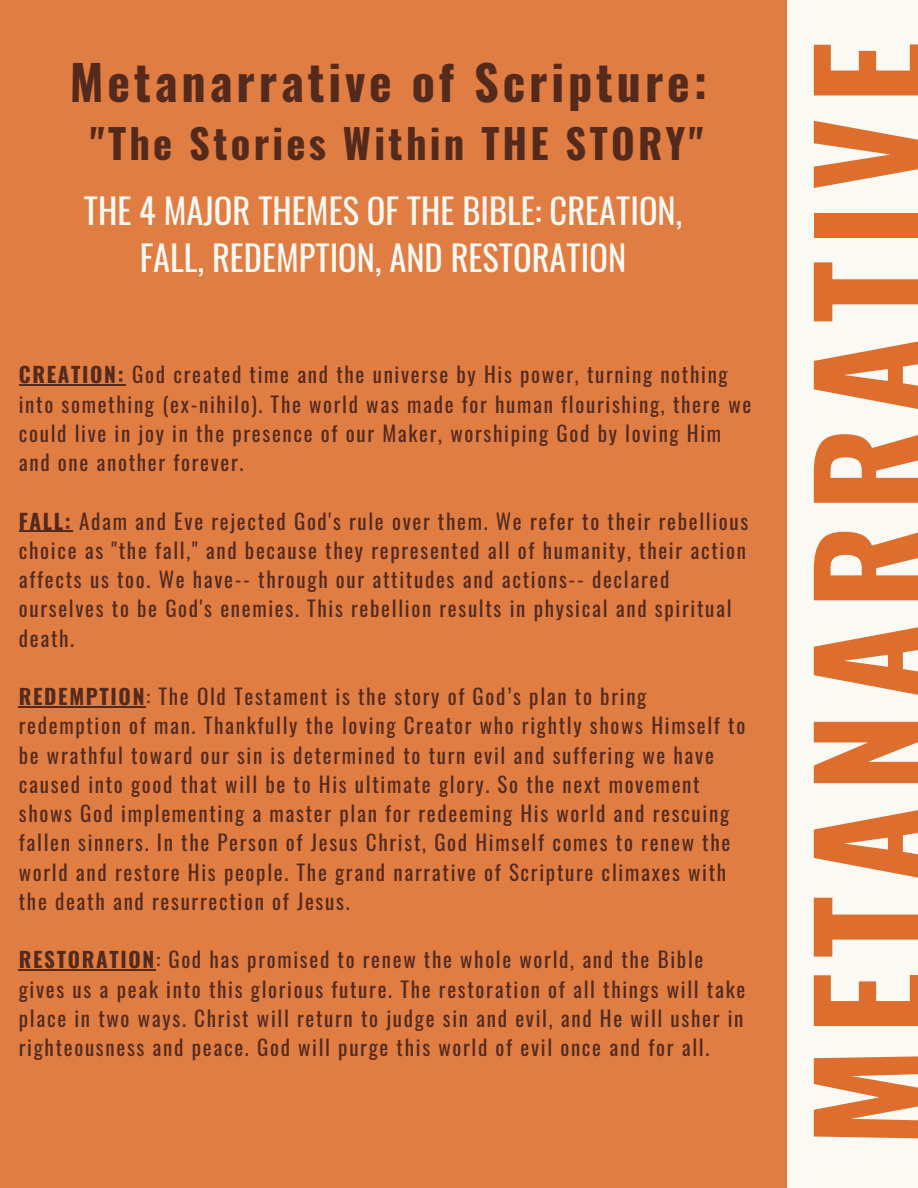
<style>
.page{position:relative;width:918px;height:1188px;background:#fbf9f3}
.page>*{position:absolute;margin:0;border:0;box-sizing:border-box;transform-origin:0 0}
.t1{font:700 139.35px "Oswald";letter-spacing:.1em;color:#dd6e2d}
.t2{font:700 48px "Oswald";letter-spacing:.08em;color:#542a1d}
.t3{font:700 40.5px "Oswald";letter-spacing:.08em;color:#542a1d}
.t4{font:34.5px/47.2px "Oswald";color:#fbf9f3;text-align:center}
.t5{font:21px/29.2px "Oswald";letter-spacing:.08em;color:#542a1d}
.s1{font-weight:700}
</style>
<div class="page">
<div style="left:0;top:0;width:786px;height:1188px;background:#e07d43"></div>
<hr style="left:19px;top:384px;width:106px;height:2px;background:#542a1d">
<hr style="left:19px;top:531px;width:53px;height:1px;background:#542a1d">
<hr style="left:19px;top:706px;width:127px;height:1px;background:#542a1d">
<hr style="left:19px;top:969px;width:137px;height:2px;background:#542a1d">
<p class="t2" style="left:70px;top:45px;width:639px">Metanarrative of Scripture:</p>
<p class="t3" style="left:90px;top:111px;width:615px">"The Stories Within THE STORY"</p>
<p class="t4" style="left:84px;top:186px;width:600px">THE 4 MAJOR THEMES OF THE BIBLE: CREATION,<br>FALL, REDEMPTION, AND RESTORATION</p>
<p class="t5" style="left:19px;top:359px;width:734px"><span class="s1">CREATION:</span> God created time and the universe by His power, turning nothing into something (ex-nihilo). The world was made for human flourishing, there we could live in joy in the presence of our Maker, worshiping God by loving Him and one another forever.</p>
<p class="t5" style="left:19px;top:505px;width:731px"><span class="s1">FALL:</span> Adam and Eve rejected God's rule over them. We refer to their rebellious choice as "the fall," and because they represented all of humanity, their action affects us too. We have-- through our attitudes and actions-- declared ourselves to be God's enemies. This rebellion results in physical and spiritual death.</p>
<p class="t5" style="left:19px;top:681px;width:728px"><span class="s1">REDEMPTION</span>: The Old Testament is the story of God’s plan to bring redemption of man. Thankfully the loving Creator who rightly shows Himself to be wrathful toward our sin is determined to turn evil and suffering we have caused into good that will be to His ultimate glory. So the next movement shows God implementing a master plan for redeeming His world and rescuing fallen sinners. In the Person of Jesus Christ, God Himself comes to renew the world and restore His people. The grand narrative of Scripture climaxes with the death and resurrection of Jesus.</p>
<p class="t5" style="left:19px;top:944px;width:728px"><span class="s1">RESTORATION</span>: God has promised to renew the whole world, and the Bible gives us a peak into this glorious future. The restoration of all things will take place in two ways. Christ will return to judge sin and evil, and He will usher in righteousness and peace. God will purge this world of evil once and for all.</p>
<p class="t1" style="left:760px;top:1146px;width:1106px;rotate:-90deg">METANARRATIVE</p>
</div>
